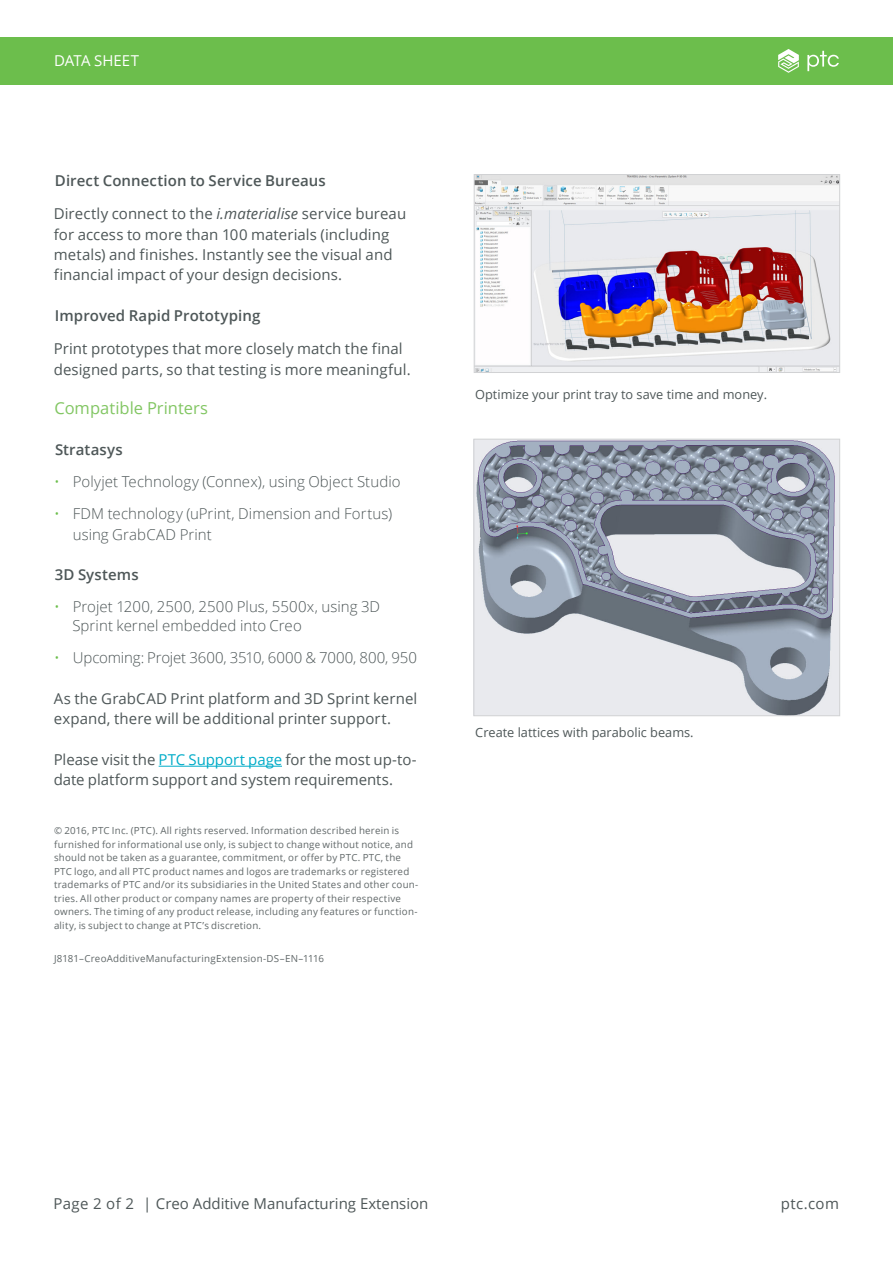
<style>
.page{position:relative;width:893px;height:1263px;background:#fff}
.page>*{position:absolute;margin:0;border:0;box-sizing:border-box;transform-origin:0 0}
._3__Text_Subhead_1{font:16.5px "Open Sans";color:#82c663}
._4__Text_Body{font:15px/20.2px "Open Sans";letter-spacing:.005em;color:#4e5758}
.t1{font:300 15px/20.2px "Open Sans";letter-spacing:.005em;color:#4e5758}
._3__Text_Subhead_2{font:600 15px "Open Sans";letter-spacing:.005em;color:#4e5758}
.t2{font:15px "Open Sans";color:#fff}
._6__Caption{font:12.75px "Open Sans";color:#4e5758}
._10__Legal{font:9.75px/13.5px "Open Sans";letter-spacing:.025em;color:#616869}
.s1{font-style:italic}
.s2{color:#6cbe4c}
.s3{color:#00acc8}
</style>
<div class="page">
<div style="left:0;top:37px;width:893px;height:48px;background:#6cbe4c"></div>
<svg style="left:778px;top:49px;width:21px;height:24px"></svg>
<svg style="left:807px;top:51px;width:32px;height:20px"></svg>
<img style="left:475px;top:441px;width:363px;height:273px">
<div style="left:473px;top:439px;width:367px;height:277px;border:1px solid #d1d2d4"></div>
<img style="left:476px;top:176px;width:362px;height:195px">
<div style="left:474px;top:174px;width:366px;height:199px;border:1px solid #d1d2d4"></div>
<hr style="left:159px;top:766px;width:123px;height:1px;background:#00acc8">
<h2 class="t2" style="left:54px;top:50px;width:87px">DATA SHEET</h2>
<p class="_3__Text_Subhead_2" style="left:55px;top:170px;width:272px">Direct Connection to Service Bureaus</p>
<p class="_4__Text_Body" style="left:54px;top:203px;width:354px">Directly connect to the <span class="s1">i.materialise</span> service bureau for access to more than 100 materials (including metals) and finishes. Instantly see the visual and financial impact of your design decisions.</p>
<p class="_3__Text_Subhead_2" style="left:55px;top:305px;width:207px">Improved Rapid Prototyping</p>
<p class="_4__Text_Body" style="left:54px;top:338px;width:358px">Print prototypes that more closely match the final designed parts, so that testing is more meaningful.</p>
<p class="_3__Text_Subhead_1" style="left:54px;top:397px;width:155px">Compatible Printers</p>
<p class="_3__Text_Subhead_2" style="left:55px;top:439px;width:69px">Stratasys</p>
<p class="t1" style="left:54px;top:471px;width:348px"><span class="s2">•</span> Polyjet Technology (Connex), using Object Studio</p>
<p class="t1" style="left:73px;top:503px;width:321px;text-indent:-19px"><span class="s2">•</span> FDM technology (uPrint, Dimension and Fortus) using GrabCAD Print</p>
<p class="_3__Text_Subhead_2" style="left:55px;top:564px;width:85px">3D Systems</p>
<p class="t1" style="left:72px;top:597px;width:309px;line-height:18.8px;text-indent:-18px"><span class="s2">•</span> Projet 1200, 2500, 2500 Plus, 5500x, using 3D<br>Sprint kernel embedded into Creo</p>
<p class="t1" style="left:54px;top:647px;width:364px"><span class="s2">•</span> Upcoming: Projet 3600, 3510, 6000 &amp; 7000, 800, 950</p>
<p class="_4__Text_Body" style="left:54px;top:688px;width:365px">As the GrabCAD Print platform and 3D Sprint kernel expand, there will be additional printer support.</p>
<p class="_4__Text_Body" style="left:54px;top:749px;width:364px">Please visit the <span class="s3">PTC Support page</span> for the most up-to&shy;date platform support and system requirements.</p>
<p class="_10__Legal" style="left:54px;top:823px;width:366px">© 2016, PTC Inc. (PTC). All rights reserved. Information described herein is furnished for informational use only, is subject to change without notice, and should not be taken as a guarantee, commitment, or offer by PTC. PTC, the PTC logo, and all PTC product names and logos are trademarks or registered trademarks of PTC and/or its subsidiaries in the United States and other coun&shy;tries. All other product or company names are property of their respective owners. The timing of any product release, including any features or function&shy;ality, is subject to change at PTC’s discretion.</p>
<p class="_10__Legal" style="left:54px;top:952px;width:271px">J8181–CreoAdditiveManufacturingExtension-DS–EN–1116</p>
<p class="_6__Caption" style="left:475px;top:386px;width:293px">Optimize your print tray to save time and money.</p>
<p class="_6__Caption" style="left:475px;top:724px;width:220px">Create lattices with parabolic beams.</p>
<p class="_4__Text_Body" style="left:53px;top:1193px;width:376px">Page 2 of 2 | Creo Additive Manufacturing Extension</p>
<p class="_4__Text_Body" style="left:781px;top:1193px;width:60px">ptc.com</p>
</div>
